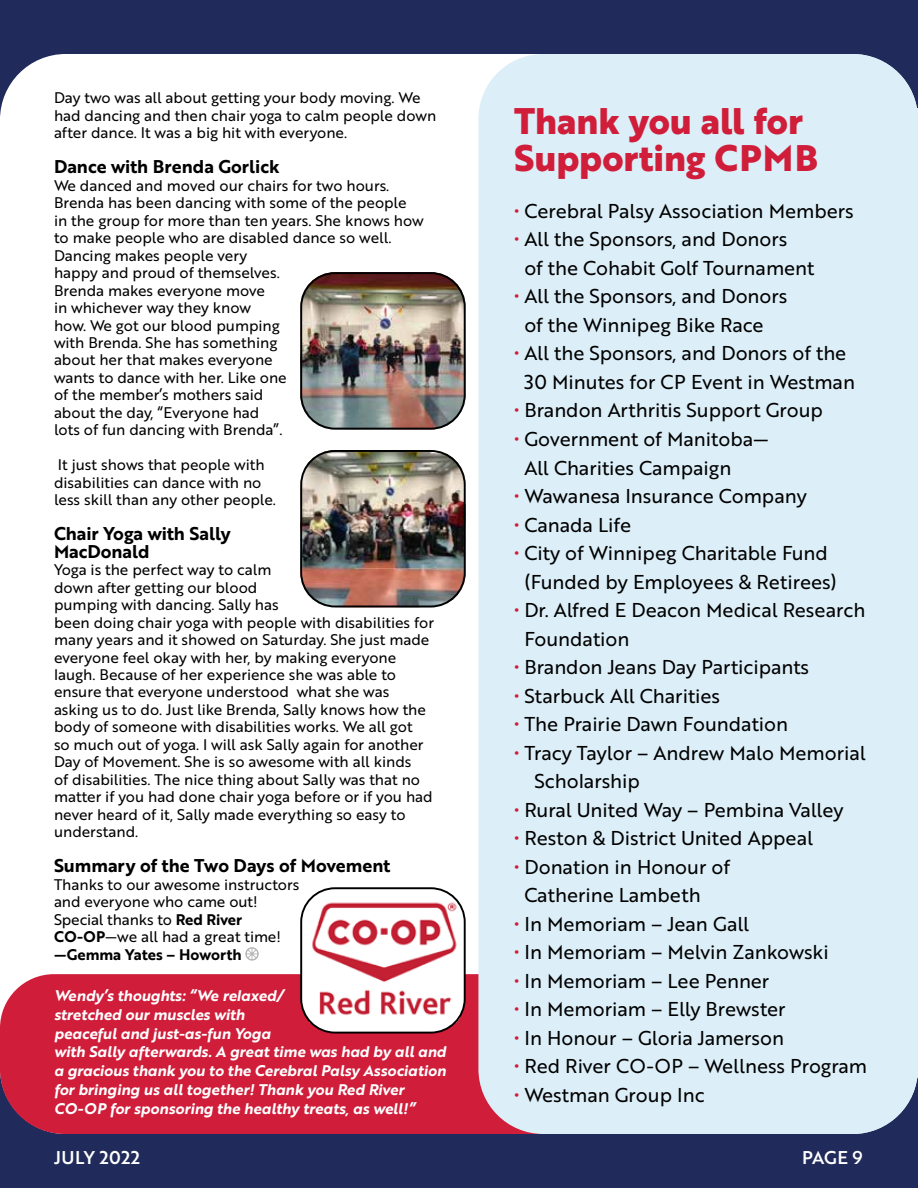
<style>
.page{position:relative;width:918px;height:1188px;background:#202b5b}
.page>*{position:absolute;margin:0;border:0;box-sizing:border-box;transform-origin:0 0}
.t1{font:700 36px/37.5px "Brother 1816 Extra";color:#cf1d3a}
.t2{font:19.5px/28.5px "Brother 1816 Regular";color:#000}
.t3{font:18px/17.5px "Brother 1816 Bold";color:#000}
.t4{font:18px "Brother 1816 Medium";letter-spacing:.02em;color:#fff}
.t5{font:15px/17.4px "Brother 1816 Regular";color:#000}
.t6{font:15px/18.8px "Brother 1816 Bold Italic";color:#fff}
.t7{font:15px "Brother 1816 Bold";color:#000}
.s1{font-family:"Brother 1816 Bold"}
.s2{color:#cf1d3a}
</style>
<div class="page">
<div style="left:0;top:54px;width:918px;height:1080px;background:#fff;border-radius:66px"></div>
<div style="left:0;top:974px;width:535px;height:160px;background:#cf1d3a"></div>
<svg style="left:245px;top:947px;width:14px;height:14px"></svg>
<div style="left:478px;top:54px;width:440px;height:1080px;background:#dceef7;border-radius:65px"></div>
<div style="left:301px;top:888px;width:164px;height:145px;background:#fff;border-radius:34px"></div>
<img style="left:309px;top:894px;width:151px;height:129px">
<div style="left:300px;top:887px;width:166px;height:147px;border:2px solid #000;border-radius:34px"></div>
<img style="left:303px;top:275px;width:160px;height:152px">
<div style="left:300px;top:272px;width:166px;height:158px;border:2px solid #000;border-radius:34px"></div>
<img style="left:301px;top:450px;width:164px;height:157px">
<div style="left:300px;top:450px;width:166px;height:157px;border:2px solid #000;border-radius:34px"></div>
<p class="t5" style="left:54px;top:89px;width:384px">Day two was all about getting your body moving. We had dancing and then chair yoga to calm people down after dance. It was a big hit with everyone.</p>
<p class="t3" style="left:54px;top:157px;width:227px">Dance with Brenda Gorlick</p>
<p class="t5" style="left:54px;top:176px;width:371px">We danced and moved our chairs for two hours.<br>Brenda has been dancing with some of the people<br>in the group for more than ten years. She knows how to make people who are disabled dance so well.<br>Dancing makes people very<br>happy and proud of themselves.<br>Brenda makes everyone move<br>in whichever way they know<br>how. We got our blood pumping<br>with Brenda. She has something<br>about her that makes everyone<br>wants to dance with her. Like one<br>of the member’s mothers said<br>about the day, “Everyone had<br>lots of fun dancing with Brenda”.</p>
<p class="t5" style="left:54px;top:456px;width:223px">It just shows that people with disabilities can dance with no less skill than any other people.</p>
<p class="t3" style="left:54px;top:524px;width:178px">Chair Yoga with Sally<br>MacDonald</p>
<p class="t5" style="left:54px;top:560px;width:382px">Yoga is the perfect way to calm<br>down after getting our blood<br>pumping with dancing. Sally has<br>been doing chair yoga with people with disabilities for many years and it showed on Saturday. She just made everyone feel okay with her, by making everyone laugh. Because of her experience she was able to ensure that everyone understood what she was asking us to do. Just like Brenda, Sally knows how the body of someone with disabilities works. We all got<br>so much out of yoga. I will ask Sally again for another Day of Movement. She is so awesome with all kinds<br>of disabilities. The nice thing about Sally was that no matter if you had done chair yoga before or if you had never heard of it, Sally made everything so easy to understand.</p>
<p class="t3" style="left:54px;top:856px;width:338px">Summary of the Two Days of Movement</p>
<p class="t5" style="left:54px;top:875px;width:247px">Thanks to our awesome instructors and everyone who came out!<br>Special thanks to <span class="s1">Red River<br>CO-OP</span>—we all had a great time!</p>
<p class="t7" style="left:54px;top:943px;width:189px">—Gemma Yates – Howorth</p>
<p class="t6" style="left:54px;top:986px;width:394px">Wendy’s thoughts: “We relaxed/<br>stretched our muscles with<br>peaceful and just-as-fun Yoga<br>with Sally afterwards. A great time was had by all and a gracious thank you to the Cerebral Palsy Association for bringing us all together! Thank you Red River CO-OP for sponsoring the healthy treats, as well!”</p>
<h1 class="t1" style="left:514px;top:101px;width:306px">Thank you all for<br>Supporting CPMB</h1>
<h2 class="t2" style="left:514px;top:196px;width:341px"><span class="s2">•</span> Cerebral Palsy Association Members</h2>
<h2 class="t2" style="left:524px;top:224px;width:291px;text-indent:-10px"><span class="s2">•</span> All the Sponsors, and Donors<br>of the Cohabit Golf Tournament</h2>
<h2 class="t2" style="left:524px;top:281px;width:265px;text-indent:-10px"><span class="s2">•</span> All the Sponsors, and Donors of the Winnipeg Bike Race</h2>
<h2 class="t2" style="left:514px;top:338px;width:342px;text-align:center"><span class="s2">•</span> All the Sponsors, and Donors of the<br>30 Minutes for CP Event in Westman</h2>
<h2 class="t2" style="left:514px;top:395px;width:310px"><span class="s2">•</span> Brandon Arthritis Support Group</h2>
<h2 class="t2" style="left:524px;top:424px;width:246px;text-indent:-10px"><span class="s2">•</span> Government of Manitoba—<br>All Charities Campaign</h2>
<h2 class="t2" style="left:514px;top:481px;width:294px"><span class="s2">•</span> Wawanesa Insurance Company</h2>
<h2 class="t2" style="left:514px;top:509px;width:119px"><span class="s2">•</span> Canada Life</h2>
<h2 class="t2" style="left:514px;top:538px;width:324px;text-align:center"><span class="s2">•</span> City of Winnipeg Charitable Fund (Funded by Employees &amp; Retirees)</h2>
<h2 class="t2" style="left:524px;top:595px;width:343px;text-indent:-10px"><span class="s2">•</span> Dr. Alfred E Deacon Medical Research<br>Foundation</h2>
<h2 class="t2" style="left:514px;top:652px;width:297px"><span class="s2">•</span> Brandon Jeans Day Participants</h2>
<h2 class="t2" style="left:514px;top:681px;width:208px"><span class="s2">•</span> Starbuck All Charities</h2>
<h2 class="t2" style="left:514px;top:709px;width:276px"><span class="s2">•</span> The Prairie Dawn Foundation</h2>
<h2 class="t2" style="left:535px;top:738px;width:333px;text-indent:-20px"><span class="s2">•</span> Tracy Taylor – Andrew Malo Memorial<br>Scholarship</h2>
<h2 class="t2" style="left:514px;top:795px;width:331px"><span class="s2">•</span> Rural United Way – Pembina Valley</h2>
<h2 class="t2" style="left:514px;top:823px;width:300px"><span class="s2">•</span> Reston &amp; District United Appeal</h2>
<h2 class="t2" style="left:524px;top:852px;width:207px;text-indent:-10px"><span class="s2">•</span> Donation in Honour of<br>Catherine Lambeth</h2>
<h2 class="t2" style="left:514px;top:909px;width:237px"><span class="s2">•</span> In Memoriam – Jean Gall</h2>
<h2 class="t2" style="left:514px;top:937px;width:316px"><span class="s2">•</span> In Memoriam – Melvin Zankowski</h2>
<h2 class="t2" style="left:514px;top:966px;width:257px"><span class="s2">•</span> In Memoriam – Lee Penner</h2>
<h2 class="t2" style="left:514px;top:994px;width:273px"><span class="s2">•</span> In Memoriam – Elly Brewster</h2>
<h2 class="t2" style="left:514px;top:1023px;width:271px"><span class="s2">•</span> In Honour – Gloria Jamerson</h2>
<h2 class="t2" style="left:514px;top:1051px;width:355px"><span class="s2">•</span> Red River CO-OP – Wellness Program</h2>
<h2 class="t2" style="left:514px;top:1080px;width:192px"><span class="s2">•</span> Westman Group Inc</h2>
<p class="t4" style="left:54px;top:1144px;width:88px">JULY 2022</p>
<p class="t4" style="left:802px;top:1144px;width:62px">PAGE 9</p>
</div>
